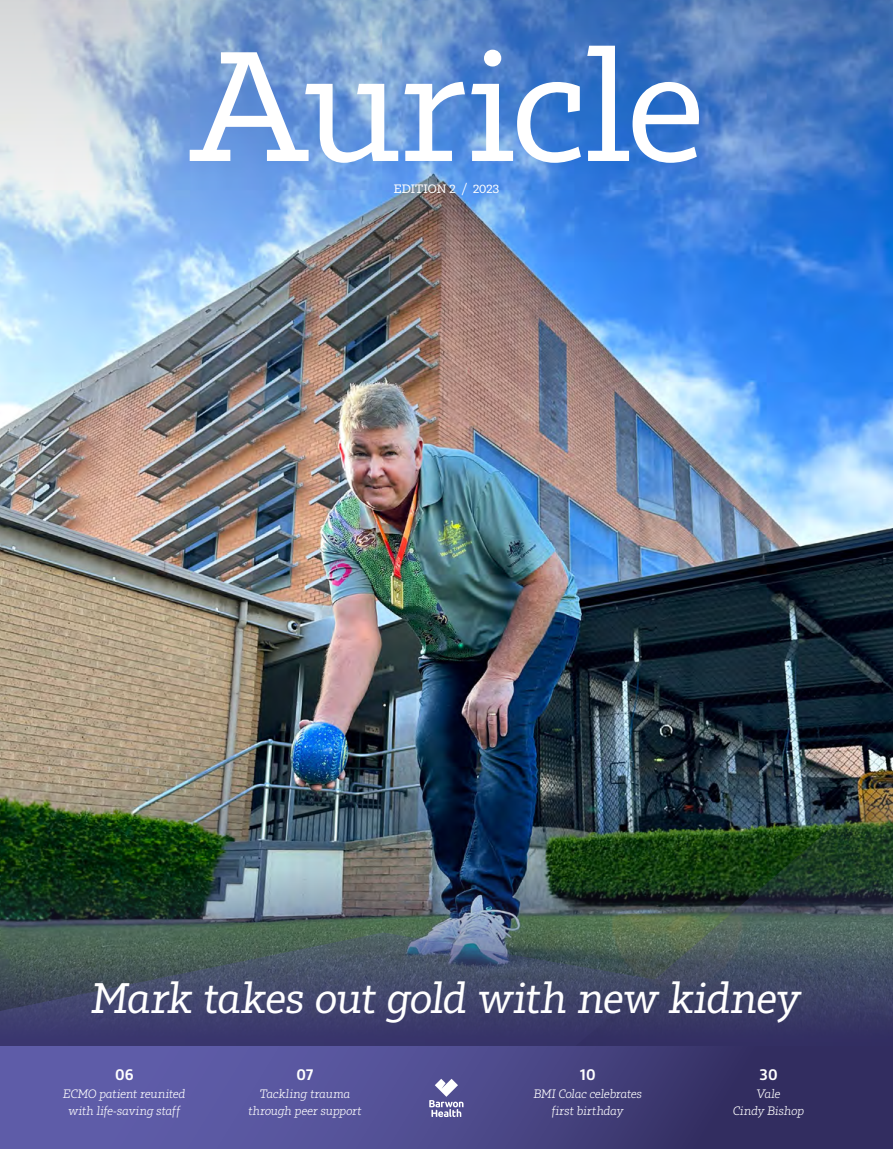
<style>
.page{position:relative;width:893px;height:1149px;background:#fff}
.page>*{position:absolute;margin:0;border:0;box-sizing:border-box;transform-origin:0 0}
.t1{font:153px "Tabac Slab";letter-spacing:-.02em;color:#fff}
.t2{font:italic 42px "Tabac Slab";letter-spacing:-.025em;color:#fff}
.t3{font:700 15px "Roihu";color:#fff}
.t4{font:italic 300 12px/16.5px "Tabac Slab";letter-spacing:-.01em;color:#fff;text-align:center}
.t5{font:12px "Tabac Slab";letter-spacing:.01em;color:#fff}
</style>
<div class="page">
<img style="left:0;top:261px;width:893px;height:369px">
<img style="left:0;top:0;width:893px;height:261px">
<img style="left:0;top:630px;width:517px;height:416px">
<img style="left:517px;top:630px;width:376px;height:302px">
<svg style="left:105px;top:932px;width:788px;height:114px;background:#434b66"></svg>
<div style="left:0;top:1046px;width:893px;height:102px;background:linear-gradient(to right,#6866b8,#2f2a5b)"></div>
<svg style="left:429px;top:1078px;width:34px;height:38px"></svg>
<h1 class="t1" style="left:188px;top:28px;width:518px">Auricle</h1>
<p class="t5" style="left:394px;top:183px;width:107px">EDITION 2 / 2023</p>
<h2 class="t2" style="left:92px;top:976px;width:711px">Mark takes out gold with new kidney</h2>
<p class="t3" style="left:115px;top:1065px;width:20px">06</p>
<p class="t4" style="left:63px;top:1085px;width:124px">ECMO patient reunited with life-saving staff</p>
<p class="t3" style="left:296px;top:1065px;width:19px">07</p>
<p class="t4" style="left:248px;top:1085px;width:115px">Tackling trauma through peer support</p>
<p class="t3" style="left:580px;top:1065px;width:17px">10</p>
<p class="t4" style="left:534px;top:1085px;width:110px">BMI Colac celebrates first birthday</p>
<p class="t3" style="left:760px;top:1065px;width:20px">30</p>
<p class="t4" style="left:733px;top:1085px;width:72px">Vale<br>Cindy Bishop</p>
</div>
